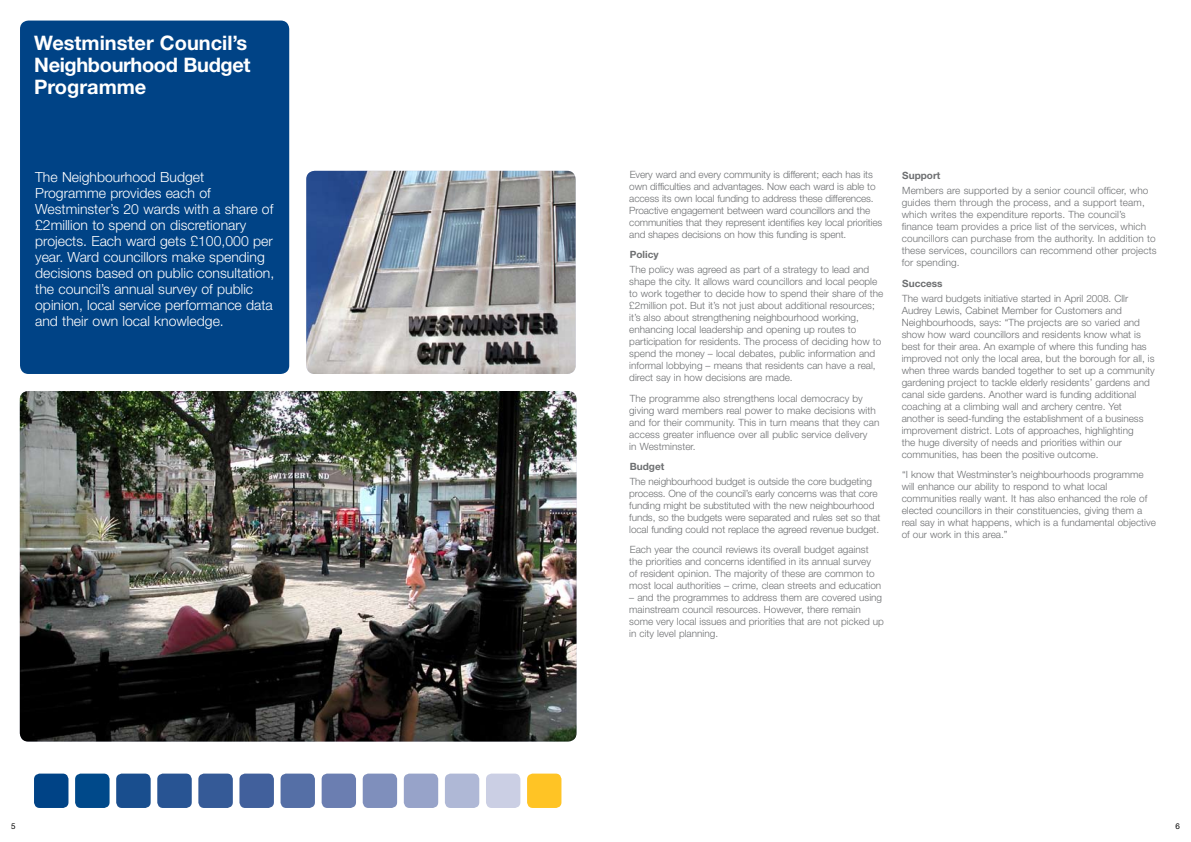
<style>
.page{position:relative;width:1191px;height:842px;background:#fff}
.page>*{position:absolute;margin:0;border:0;box-sizing:border-box;transform-origin:0 0}
.t1{font:700 20px/22px "Helvetica Neue";color:#fff}
.t2{font:300 14px/16px "Helvetica Neue";color:#fff}
.t3{font:300 10px/12px "Helvetica Neue";color:#6d6f71}
.t4{font:700 10px "Helvetica Neue";color:#6d6f71}
.t5{font:8px "Helvetica Neue";color:#000}
</style>
<div class="page">
<div style="left:20px;top:21px;width:269px;height:353px;background:#004386;border-radius:9px"></div>
<div style="left:34px;top:774px;width:34px;height:34px;background:#004386;border-radius:6px"></div>
<div style="left:75px;top:774px;width:35px;height:34px;background:#00498a;border-radius:6px"></div>
<div style="left:116px;top:774px;width:35px;height:34px;background:#194e8e;border-radius:6px"></div>
<div style="left:157px;top:774px;width:35px;height:34px;background:#285493;border-radius:6px"></div>
<div style="left:198px;top:774px;width:35px;height:34px;background:#355a97;border-radius:6px"></div>
<div style="left:239px;top:774px;width:35px;height:34px;background:#41609c;border-radius:6px"></div>
<div style="left:280px;top:774px;width:35px;height:34px;background:#556fa6;border-radius:6px"></div>
<div style="left:322px;top:774px;width:34px;height:34px;background:#6b7eb1;border-radius:6px"></div>
<div style="left:363px;top:774px;width:34px;height:34px;background:#7f8fbc;border-radius:6px"></div>
<div style="left:404px;top:774px;width:34px;height:34px;background:#97a3c9;border-radius:6px"></div>
<div style="left:445px;top:774px;width:34px;height:34px;background:#afb8d6;border-radius:6px"></div>
<div style="left:486px;top:774px;width:34px;height:34px;background:#cbcfe4;border-radius:6px"></div>
<div style="left:527px;top:774px;width:34px;height:34px;background:#ffc425;border-radius:6px"></div>
<img style="left:306px;top:171px;width:269px;height:203px">
<img style="left:20px;top:391px;width:556px;height:350px">
<h1 class="t1" style="left:34px;top:32px;width:218px">Westminster Council’s<br>Neighbourhood Budget<br>Programme</h1>
<p class="t2" style="left:35px;top:169px;width:241px">The Neighbourhood Budget Programme provides each of Westminster’s 20 wards with a share of £2million to spend on discretionary projects. Each ward gets £100,000 per year. Ward councillors make spending decisions based on public consultation, the council’s annual survey of public opinion, local service performance data and their own local knowledge.</p>
<p class="t3" style="left:629px;top:168px;width:255px">Every ward and every community is different; each has its own difficulties and advantages. Now each ward is able to access its own local funding to address these differences.<br>Proactive engagement between ward councillors and the communities that they represent identifies key local priorities and shapes decisions on how this funding is spent.</p>
<p class="t4" style="left:630px;top:248px;width:30px">Policy</p>
<p class="t3" style="left:629px;top:263px;width:256px">The policy was agreed as part of a strategy to lead and shape the city. It allows ward councillors and local people to work together to decide how to spend their share of the £2million pot. But it’s not just about additional resources; it’s also about strengthening neighbourhood working, enhancing local leadership and opening up routes to participation for residents. The process of deciding how to spend the money – local debates, public information and informal lobbying – means that residents can have a real, direct say in how decisions are made.</p>
<p class="t3" style="left:629px;top:392px;width:252px">The programme also strengthens local democracy by giving ward members real power to make decisions with and for their community. This in turn means that they can access greater influence over all public service delivery<br>in Westminster.</p>
<p class="t4" style="left:630px;top:460px;width:36px">Budget</p>
<p class="t3" style="left:629px;top:475px;width:253px">The neighbourhood budget is outside the core budgeting process. One of the council’s early concerns was that core funding might be substituted with the new neighbourhood funds, so the budgets were separated and rules set so that local funding could not replace the agreed revenue budget.</p>
<p class="t3" style="left:629px;top:544px;width:253px">Each year the council reviews its overall budget against the priorities and concerns identified in its annual survey of resident opinion. The majority of these are common to most local authorities – crime, clean streets and education</p>
<p class="t3" style="left:629px;top:592px;width:256px">– and the programmes to address them are covered using mainstream council resources. However, there remain some very local issues and priorities that are not picked up in city level planning.</p>
<p class="t4" style="left:902px;top:170px;width:40px">Support</p>
<p class="t3" style="left:901px;top:184px;width:256px">Members are supported by a senior council officer, who guides them through the process, and a support team, which writes the expenditure reports. The council’s finance team provides a price list of the services, which councillors can purchase from the authority. In addition to these services, councillors can recommend other projects for spending.</p>
<p class="t4" style="left:902px;top:277px;width:42px">Success</p>
<p class="t3" style="left:901px;top:292px;width:254px">The ward budgets initiative started in April 2008. Cllr Audrey Lewis, Cabinet Member for Customers and Neighbourhoods, says: “The projects are so varied and show how ward councillors and residents know what is best for their area. An example of where this funding has improved not only the local area, but the borough for all, is when three wards banded together to set up a community gardening project to tackle elderly residents’ gardens and canal side gardens. Another ward is funding additional coaching at a climbing wall and archery centre. Yet another is seed-funding the establishment of a business improvement district. Lots of approaches, highlighting<br>the huge diversity of needs and priorities within our communities, has been the positive outcome.</p>
<p class="t3" style="left:901px;top:468px;width:256px">“I know that Westminster’s neighbourhoods programme will enhance our ability to respond to what local communities really want. It has also enhanced the role of elected councillors in their constituencies, giving them a real say in what happens, which is a fundamental objective of our work in this area.”</p>
<p class="t5" style="left:11px;top:821px;width:6px">5</p>
<p class="t5" style="left:1175px;top:821px;width:6px">6</p>
</div>
